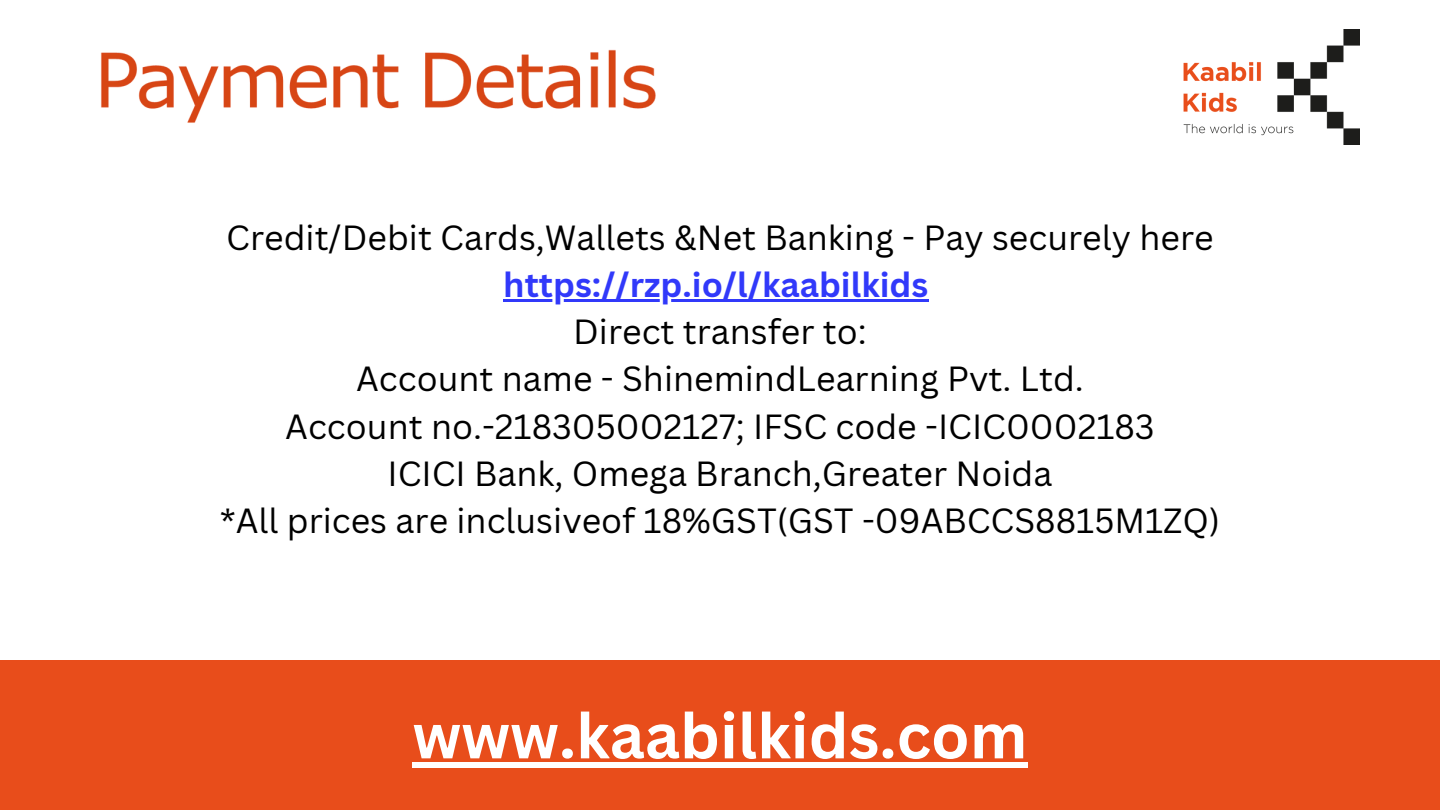
<style>
.page{position:relative;width:1440px;height:810px;background:#fff}
.page>*{position:absolute;margin:0;border:0;box-sizing:border-box;transform-origin:0 0}
.t1{font:700 62px "Canva Sans";color:#fff}
.t2{font:34px "Canva Sans";color:#000}
.t3{font:700 34px/47.2px "Canva Sans";color:#3139fa;text-align:center}
.s1{font-weight:400;color:#000}
</style>
<div class="page">
<img style="left:101px;top:49px;width:555px;height:74px">
<img style="left:1184px;top:29px;width:175px;height:115px">
<hr style="left:503px;top:299px;width:425px;height:3px;background:#3139fa">
<div style="left:0;top:661px;width:1440px;height:149px;background:#e84d1b"></div>
<div style="left:412px;top:762px;width:616px;height:6px;background:#fff"></div>
<p class="t2" style="left:226px;top:213px;width:989px">Credit/Debit Cards,Wallets &amp;Net Banking - Pay securely here</p>
<p class="t3" style="left:503px;top:260px;width:427px">https://rzp.io/l/kaabilkids<br><span class="s1">Direct transfer to:</span></p>
<p class="t2" style="left:356px;top:355px;width:729px">Account name - ShinemindLearning Pvt. Ltd.</p>
<p class="t2" style="left:285px;top:402px;width:871px">Account no.-218305002127; IFSC code -ICIC0002183</p>
<p class="t2" style="left:388px;top:449px;width:666px">ICICI Bank, Omega Branch,Greater Noida</p>
<p class="t2" style="left:220px;top:497px;width:1002px">*All prices are inclusiveof 18%GST(GST -09ABCCS8815M1ZQ)</p>
<h1 class="t1" style="left:412px;top:692px;width:616px">www.kaabilkids.com</h1>
</div>
